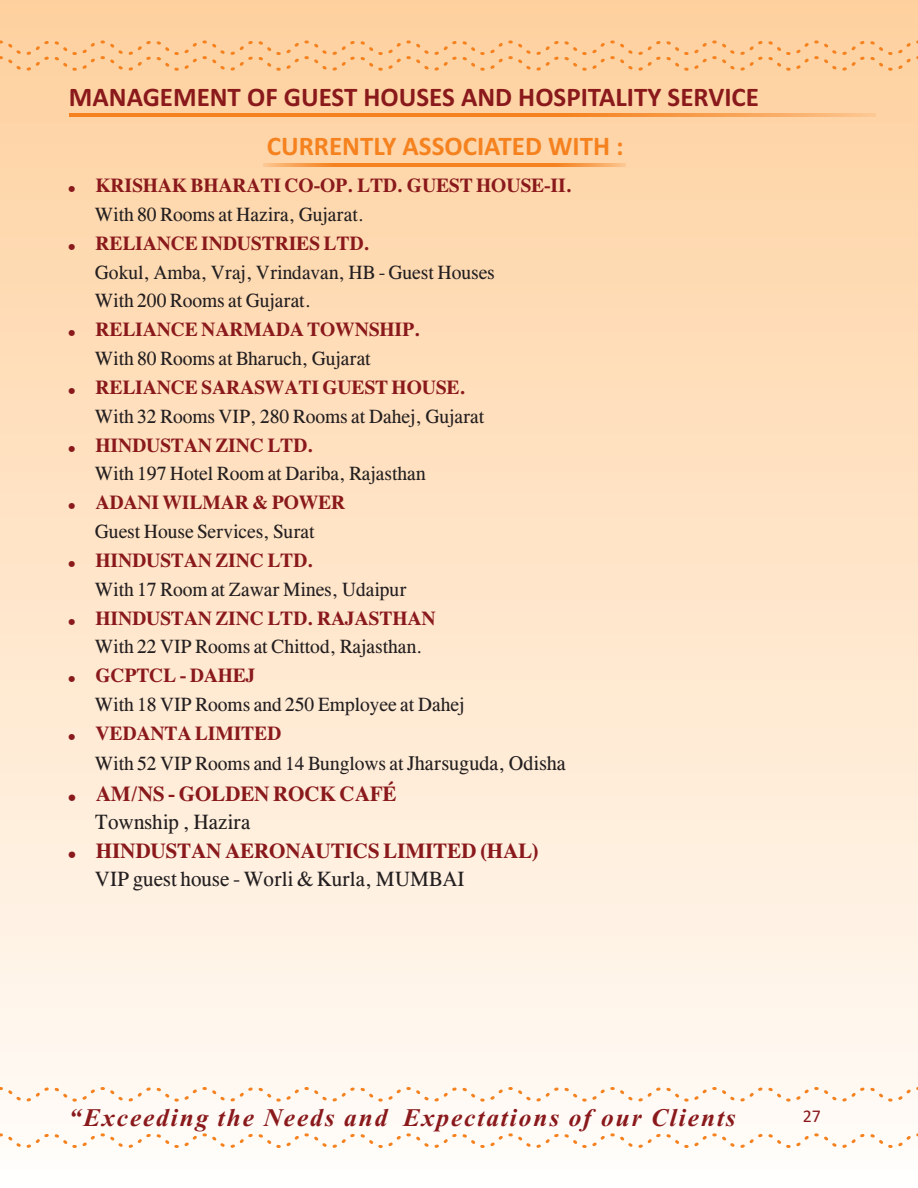
<style>
.page{position:relative;width:918px;height:1188px;background:#fff}
.page>*{position:absolute;margin:0;border:0;box-sizing:border-box;transform-origin:0 0}
.t1{font:700 27px "Calibri";color:#8a191c}
.t2{font:700 27px "Calibri";color:#f5821f}
.t3{font:italic 700 25.35px "Times New Roman";letter-spacing:.075em;color:#8a191c}
.t4{font:700 21px "CG Times";color:#8a191c}
.t5{font:21px "CG Times";color:#231f20}
.t6{font:19.5px/28.8px "CG Times";color:#231f20}
.t7{font:700 19.5px "CG Times";color:#8a191c}
.t8{font:18px "Calibri";color:#8a191c}
.s1{font-size:20.25px}
</style>
<div class="page">
<div style="left:0;top:0;width:918px;height:1188px;background:linear-gradient(to bottom,#fed09d,#fffcf9)"></div>
<svg style="left:0;top:39px;width:918px;height:33px;background:#fdcc99"></svg>
<svg style="left:0;top:1086px;width:918px;height:17px"></svg>
<svg style="left:0;top:1132px;width:918px;height:18px"></svg>
<svg style="left:69px;top:113px;width:807px;height:4px;background:#f68e33"></svg>
<svg style="left:444px;top:163px;width:182px;height:4px"></svg>
<svg style="left:263px;top:163px;width:181px;height:4px"></svg>
<svg style="left:69px;top:186px;width:6px;height:6px"></svg>
<svg style="left:69px;top:244px;width:6px;height:6px"></svg>
<svg style="left:69px;top:330px;width:6px;height:6px"></svg>
<svg style="left:69px;top:388px;width:6px;height:6px"></svg>
<svg style="left:69px;top:445px;width:6px;height:7px"></svg>
<svg style="left:69px;top:503px;width:6px;height:6px"></svg>
<svg style="left:69px;top:561px;width:6px;height:6px"></svg>
<svg style="left:69px;top:618px;width:6px;height:7px"></svg>
<svg style="left:69px;top:676px;width:6px;height:6px"></svg>
<svg style="left:69px;top:734px;width:6px;height:6px"></svg>
<svg style="left:69px;top:794px;width:6px;height:7px"></svg>
<svg style="left:69px;top:851px;width:6px;height:7px"></svg>
<h1 class="t1" style="left:69px;top:86px;width:692px">MANAGEMENT OF GUEST HOUSES AND HOSPITALITY SERVICE</h1>
<h1 class="t2" style="left:267px;top:135px;width:358px">CURRENTLY ASSOCIATED WITH :</h1>
<p class="t7" style="left:95px;top:179px;width:478px">KRISHAK BHARATI CO-OP. LTD. GUEST HOUSE-II.</p>
<p class="t6" style="left:95px;top:202px;width:271px">With 80 Rooms at Hazira, Gujarat.</p>
<p class="t6" style="left:95px;top:259px;width:401px">Gokul, Amba, Vraj, Vrindavan, HB - Guest Houses<br>With 200 Rooms at Gujarat.</p>
<p class="t6" style="left:95px;top:346px;width:277px">With 80 Rooms at Bharuch, Gujarat</p>
<p class="t6" style="left:95px;top:404px;width:391px">With 32 Rooms VIP, 280 Rooms at Dahej, Gujarat</p>
<p class="t6" style="left:95px;top:461px;width:332px">With 197 Hotel Room at Dariba, Rajasthan</p>
<p class="t6" style="left:95px;top:519px;width:221px">Guest House Services, Surat</p>
<p class="t7" style="left:95px;top:236px;width:276px">RELIANCE INDUSTRIES LTD.</p>
<p class="t7" style="left:95px;top:323px;width:327px">RELIANCE NARMADA TOWNSHIP.</p>
<p class="t7" style="left:95px;top:381px;width:372px">RELIANCE SARASWATI GUEST HOUSE.</p>
<p class="t7" style="left:95px;top:438px;width:220px">HINDUSTAN ZINC LTD.</p>
<p class="t7" style="left:95px;top:496px;width:251px">ADANI WILMAR &amp; POWER</p>
<p class="t7" style="left:95px;top:554px;width:220px">HINDUSTAN ZINC LTD.</p>
<p class="t6" style="left:95px;top:577px;width:313px">With 17 Room at Zawar Mines, Udaipur</p>
<p class="t6" style="left:95px;top:634px;width:329px">With 22 VIP Rooms at Chittod, Rajasthan.</p>
<p class="t6" style="left:95px;top:692px;width:371px">With 18 VIP Rooms and 250 Employee at Dahej</p>
<p class="t6" style="left:95px;top:751px;width:472px">With 52 VIP Rooms and 14 Bunglows at <span class="s1">Jharsuguda, Odisha</span></p>
<p class="t7" style="left:95px;top:611px;width:342px">HINDUSTAN ZINC LTD. RAJASTHAN</p>
<p class="t7" style="left:95px;top:669px;width:161px">GCPTCL - DAHEJ</p>
<p class="t7" style="left:95px;top:727px;width:187px">VEDANTA LIMITED</p>
<p class="t4" style="left:96px;top:786px;width:302px">AM/NS - GOLDEN ROCK CAFÉ</p>
<p class="t5" style="left:95px;top:815px;width:157px">Township , Hazira</p>
<p class="t5" style="left:95px;top:872px;width:371px">VIP guest house - Worli &amp; Kurla, MUMBAI</p>
<p class="t4" style="left:96px;top:843px;width:445px">HINDUSTAN AERONAUTICS LIMITED (HAL)</p>
<p class="t3" style="left:69px;top:1109px;width:668px">“Exceeding the Needs and Expectations of our Clients</p>
<p class="t8" style="left:803px;top:1108px;width:20px">27</p>
</div>
